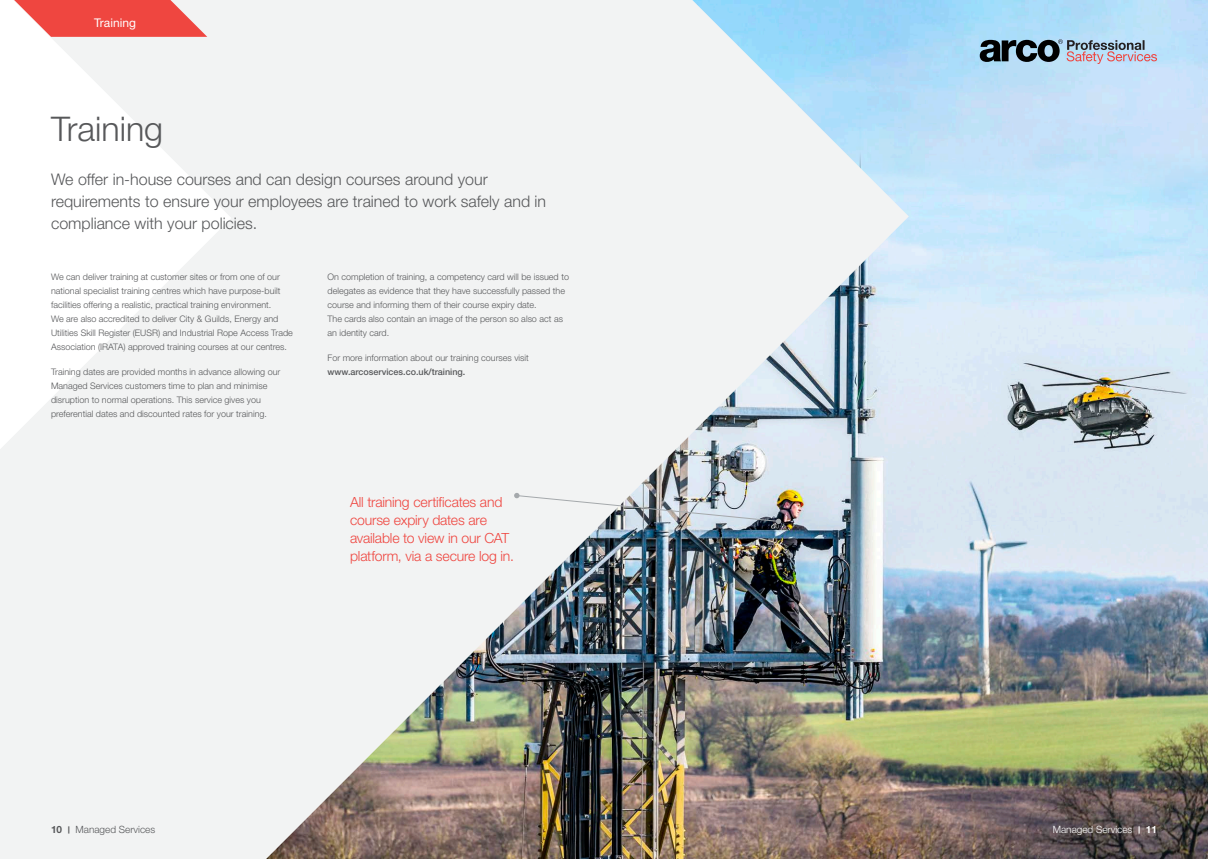
<style>
.page{position:relative;width:1208px;height:859px;background:#fff}
.page>*{position:absolute;margin:0;border:0;box-sizing:border-box;transform-origin:0 0}
.Headings{font:300 34px "Helvetica Neue LT Std";color:#57585a}
.Intro_text{font:300 16px/22px "Helvetica Neue LT Std";color:#57585a}
.Body_copy{font:300 14px/18px "Helvetica Neue LT Std";letter-spacing:-.01em;color:#ef4640}
.Section_title{font:12px "Helvetica Neue LT Std";color:#fff}
.t1{font:300 10px "Helvetica Neue LT Std";color:#57585a}
.t2{font:300 10px "Helvetica Neue LT Std";color:#fff}
.Body_copy-2{font:300 9px/14px "Helvetica Neue LT Std";color:#57585a}
.s1{font-weight:500}
.s2{font-weight:700}
.s3{font-weight:700;font-size:7.2px}
</style>
<div class="page">
<img style="left:909px;top:111px;width:299px;height:748px">
<img style="left:0;top:0;width:909px;height:859px">
<svg style="left:979px;top:39px;width:178px;height:25px;background:#83909f"></svg>
<svg style="left:14px;top:0;width:193px;height:37px"></svg>
<svg style="left:514px;top:493px;width:267px;height:31px"></svg>
<p class="Section_title" style="left:94px;top:15px;width:43px">Training</p>
<p class="Headings" style="left:51px;top:108px;width:114px">Training</p>
<p class="Intro_text" style="left:51px;top:168px;width:496px">We offer in-house courses and can design courses around your requirements to ensure your employees are trained to work safely and in compliance with your policies.</p>
<p class="Body_copy-2" style="left:51px;top:270px;width:243px">We can deliver training at customer sites or from one of our national specialist training centres which have purpose-built facilities offering a realistic, practical training environment.<br>We are also accredited to deliver City &amp; Guilds, Energy and Utilities Skill Register (EUSR) and Industrial Rope Access Trade Association (IRATA) approved training courses at our centres.</p>
<p class="Body_copy-2" style="left:51px;top:365px;width:231px">Training dates are provided months in advance allowing our Managed Services customers time to plan and minimise disruption to normal operations. This service gives you preferential dates and discounted rates for your training.</p>
<p class="Body_copy-2" style="left:327px;top:270px;width:243px">On completion of training, a competency card will be issued to delegates as evidence that they have successfully passed the course and informing them of their course expiry date.<br>The cards also contain an image of the person so also act as an identity card.</p>
<p class="Body_copy-2" style="left:327px;top:351px;width:203px">For more information about our training courses visit <span class="s1">www.arcoservices.co.uk/training.</span></p>
<p class="Body_copy" style="left:350px;top:493px;width:165px">All training certificates and course expiry dates are available to view in our CAT platform, via a secure log in.</p>
<p class="t1" style="left:51px;top:824px;width:106px"><span class="s2">10</span> <span class="s3">|</span> Managed Services</p>
<p class="t2" style="left:1052px;top:824px;width:106px">Managed Services <span class="s3">|</span> <span class="s2">11</span></p>
</div>
